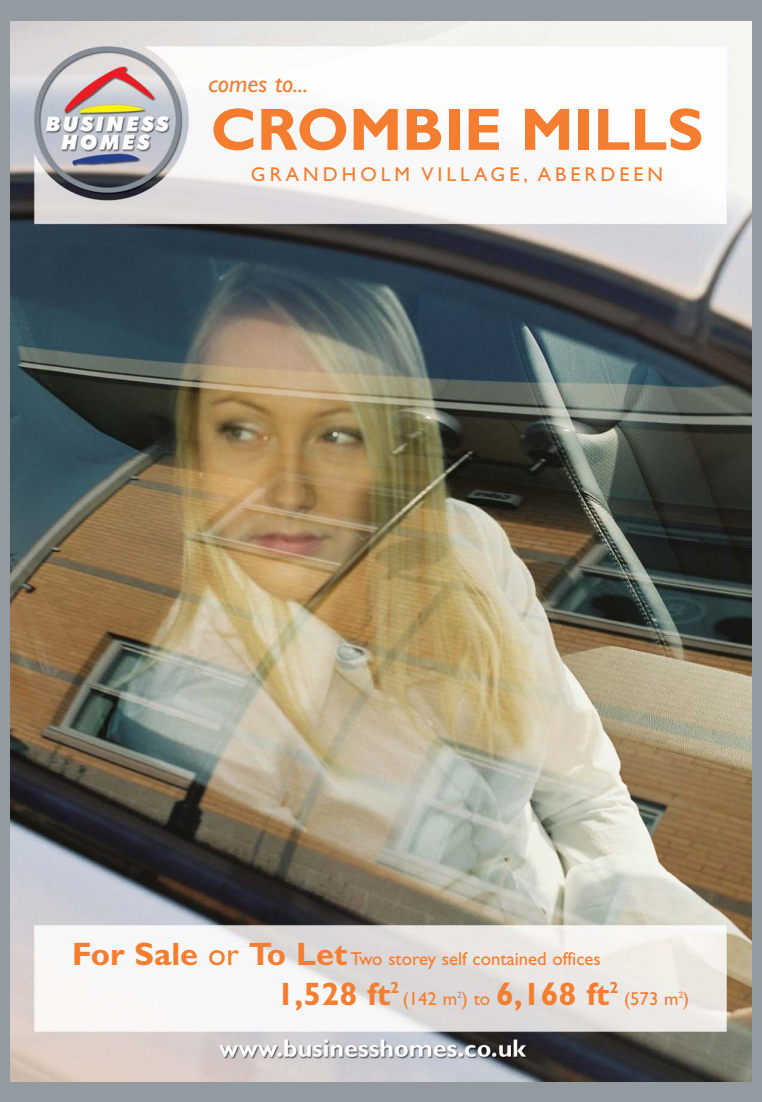
<style>
.page{position:relative;width:762px;height:1102px;background:#fff}
.page>*{position:absolute;margin:0;border:0;box-sizing:border-box;transform-origin:0 0}
.t1{font:700 60px "Gill Sans";color:#f47d30}
.t2{font:700 32.5px "Gill Sans";color:#f47d30}
.t3{font:italic 25px "Gill Sans";color:#f47d30}
.t4{font:20px "Gill Sans";letter-spacing:.2em;color:#f47d30}
.t5{font:18.75px "Gill Sans";color:#f47d30}
.s1{font-weight:700;font-size:32.5px}
.s2{font-size:32.5px}
</style>
<div class="page">
<div style="left:0;top:1px;width:761px;height:1101px;background:#939ba1"></div>
<img style="left:10px;top:22px;width:741px;height:1059px">
<h3 class="t3" style="left:208px;top:75px;width:101px">comes to...</h3>
<h1 class="t1" style="left:211px;top:109px;width:494px">CROMBIE MILLS</h1>
<p class="t4" style="left:251px;top:167px;width:414px">GRANDHOLM VILLAGE, ABERDEEN</p>
<p class="t5" style="left:72px;top:952px;width:530px"><span class="s1">For Sale</span> <span class="s2">or</span> <span class="s1">To Let</span> Two storey self contained offices</p>
<h2 class="t2" style="left:277px;top:982px;width:124px">1,528 ft<sup>2</sup></h2>
<p class="t5" style="left:403px;top:992px;width:288px">(142 m<sup>2</sup>) to <span class="s1">6,168 ft</span><sup>2</sup> (573 m<sup>2</sup>)</p>
</div>
